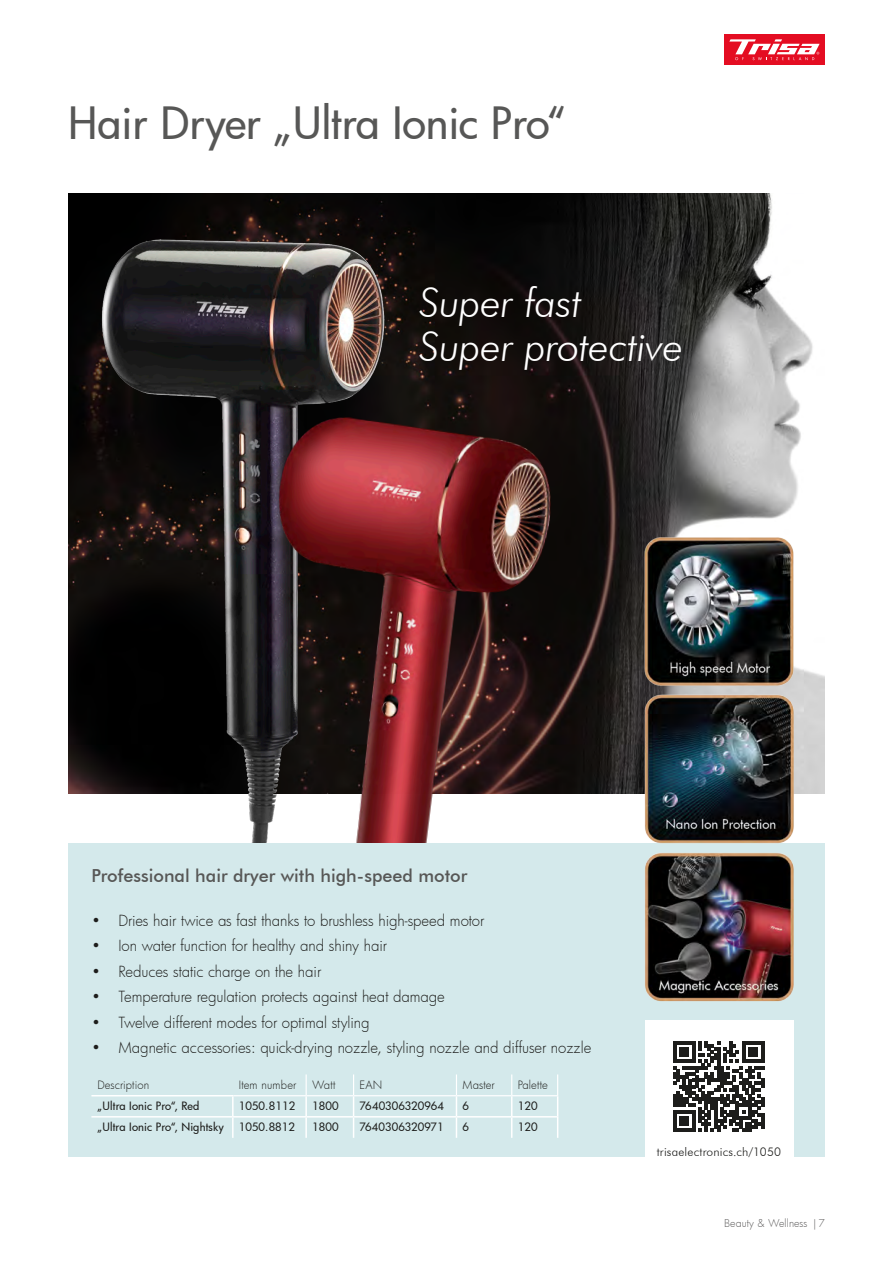
<style>
.page{position:relative;width:893px;height:1263px;background:#fff}
.page>*{position:absolute;margin:0;border:0;box-sizing:border-box;transform-origin:0 0}
.t1{font:500 43.5px "Futura";color:#575756}
.t2{font:italic 300 40.5px "Futura BT";letter-spacing:-.01em;color:#fff}
.t3{font:500 18px "Futura BT";color:#575756}
.t4{font:300 15px "Futura";letter-spacing:-.005em;color:#1d1d1b}
.t5{font:300 12px "Futura BT";letter-spacing:.015em;color:#1d1d1b}
.Tabelle_Zahlen{font:500 11.25px "Futura";letter-spacing:.015em;color:#1d1d1b}
.Tabelle_Text{font:300 11.25px "Futura";letter-spacing:.01em;color:#1d1d1b}
.t6{font:300 10.5px "Futura";letter-spacing:.01em;color:#585757}
</style>
<div class="page">
<div style="left:724px;top:34px;width:101px;height:31px;background:#e40d22"></div>
<svg style="left:729px;top:39px;width:91px;height:21px"></svg>
<img style="left:68px;top:193px;width:757px;height:600px">
<img style="left:78px;top:206px;width:384px;height:588px">
<img style="left:209px;top:375px;width:419px;height:468px">
<div style="left:68px;top:843px;width:757px;height:314px;background:#d4e9eb"></div>
<svg style="left:306px;top:1074px;width:1px;height:21px"></svg>
<hr style="left:234px;top:1095px;width:72px;height:1px;background:#fff">
<hr style="left:306px;top:1095px;width:48px;height:1px;background:#fff">
<hr style="left:354px;top:1095px;width:102px;height:1px;background:#fff">
<hr style="left:456px;top:1095px;width:56px;height:1px;background:#fff">
<hr style="left:512px;top:1095px;width:46px;height:1px;background:#fff">
<hr style="left:232px;top:1096px;width:2px;height:20px;background:#fff">
<hr style="left:91px;top:1116px;width:142px;height:1px;background:#fff">
<hr style="left:233px;top:1116px;width:73px;height:1px;background:#fff">
<hr style="left:232px;top:1117px;width:2px;height:21px;background:#fff">
<hr style="left:306px;top:1116px;width:48px;height:1px;background:#fff">
<hr style="left:354px;top:1116px;width:102px;height:1px;background:#fff">
<hr style="left:456px;top:1116px;width:56px;height:1px;background:#fff">
<hr style="left:512px;top:1116px;width:45px;height:1px;background:#fff">
<hr style="left:305px;top:1096px;width:2px;height:20px;background:#fff">
<hr style="left:305px;top:1117px;width:2px;height:21px;background:#fff">
<svg style="left:353px;top:1074px;width:1px;height:64px"></svg>
<svg style="left:456px;top:1074px;width:1px;height:64px"></svg>
<svg style="left:511px;top:1074px;width:1px;height:64px"></svg>
<svg style="left:557px;top:1074px;width:1px;height:64px"></svg>
<hr style="left:91px;top:1095px;width:143px;height:1px;background:#fff">
<img style="left:638px;top:531px;width:163px;height:471px">
<div style="left:645px;top:1020px;width:148px;height:168px;background:#fff"></div>
<svg style="left:673px;top:1041px;width:91px;height:91px"></svg>
<hr style="left:761px;top:1113px;width:3px;height:16px;background:#1d1d1b">
<p class="t1" style="left:68px;top:94px;width:499px">Hair Dryer „Ultra Ionic Pro“</p>
<p class="t2" style="left:420px;top:278px;width:163px">Super fast</p>
<p class="t2" style="left:420px;top:322px;width:265px">Super protective</p>
<p class="t3" style="left:91px;top:864px;width:378px">Professional hair dryer with high-speed motor</p>
<p class="t4" style="left:91px;top:910px;width:394px">• Dries hair twice as fast thanks to brushless high-speed motor</p>
<p class="t4" style="left:91px;top:936px;width:297px">• Ion water function for healthy and shiny hair</p>
<p class="t4" style="left:91px;top:961px;width:231px">• Reduces static charge on the hair</p>
<p class="t4" style="left:91px;top:987px;width:355px">• Temperature regulation protects against heat damage</p>
<p class="t4" style="left:91px;top:1012px;width:280px">• Twelve different modes for optimal styling</p>
<p class="t4" style="left:91px;top:1038px;width:501px">• Magnetic accessories: quick-drying nozzle, styling nozzle and diffuser nozzle</p>
<p class="Tabelle_Text" style="left:97px;top:1077px;width:53px">Description</p>
<p class="Tabelle_Text" style="left:239px;top:1077px;width:59px">Item number</p>
<p class="Tabelle_Text" style="left:312px;top:1077px;width:25px">Watt</p>
<p class="Tabelle_Text" style="left:360px;top:1077px;width:24px">EAN</p>
<p class="Tabelle_Text" style="left:462px;top:1077px;width:34px">Master</p>
<p class="Tabelle_Text" style="left:518px;top:1077px;width:32px">Palette</p>
<p class="Tabelle_Zahlen" style="left:97px;top:1098px;width:104px">„Ultra Ionic Pro“, Red</p>
<p class="Tabelle_Zahlen" style="left:239px;top:1098px;width:58px">1050.8112</p>
<p class="Tabelle_Zahlen" style="left:312px;top:1098px;width:28px">1800</p>
<p class="Tabelle_Zahlen" style="left:360px;top:1098px;width:86px">7640306320964</p>
<p class="Tabelle_Zahlen" style="left:462px;top:1098px;width:8px">6</p>
<p class="Tabelle_Zahlen" style="left:518px;top:1098px;width:21px">120</p>
<p class="Tabelle_Zahlen" style="left:97px;top:1119px;width:128px">„Ultra Ionic Pro“, Nightsky</p>
<p class="Tabelle_Zahlen" style="left:239px;top:1119px;width:58px">1050.8812</p>
<p class="Tabelle_Zahlen" style="left:312px;top:1119px;width:28px">1800</p>
<p class="Tabelle_Zahlen" style="left:360px;top:1119px;width:86px">7640306320971</p>
<p class="Tabelle_Zahlen" style="left:462px;top:1119px;width:8px">6</p>
<p class="Tabelle_Zahlen" style="left:518px;top:1119px;width:21px">120</p>
<p class="t5" style="left:657px;top:1144px;width:126px">trisaelectronics.ch/1050</p>
<p class="t6" style="left:724px;top:1216px;width:102px">Beauty &amp; Wellness | 7</p>
</div>
